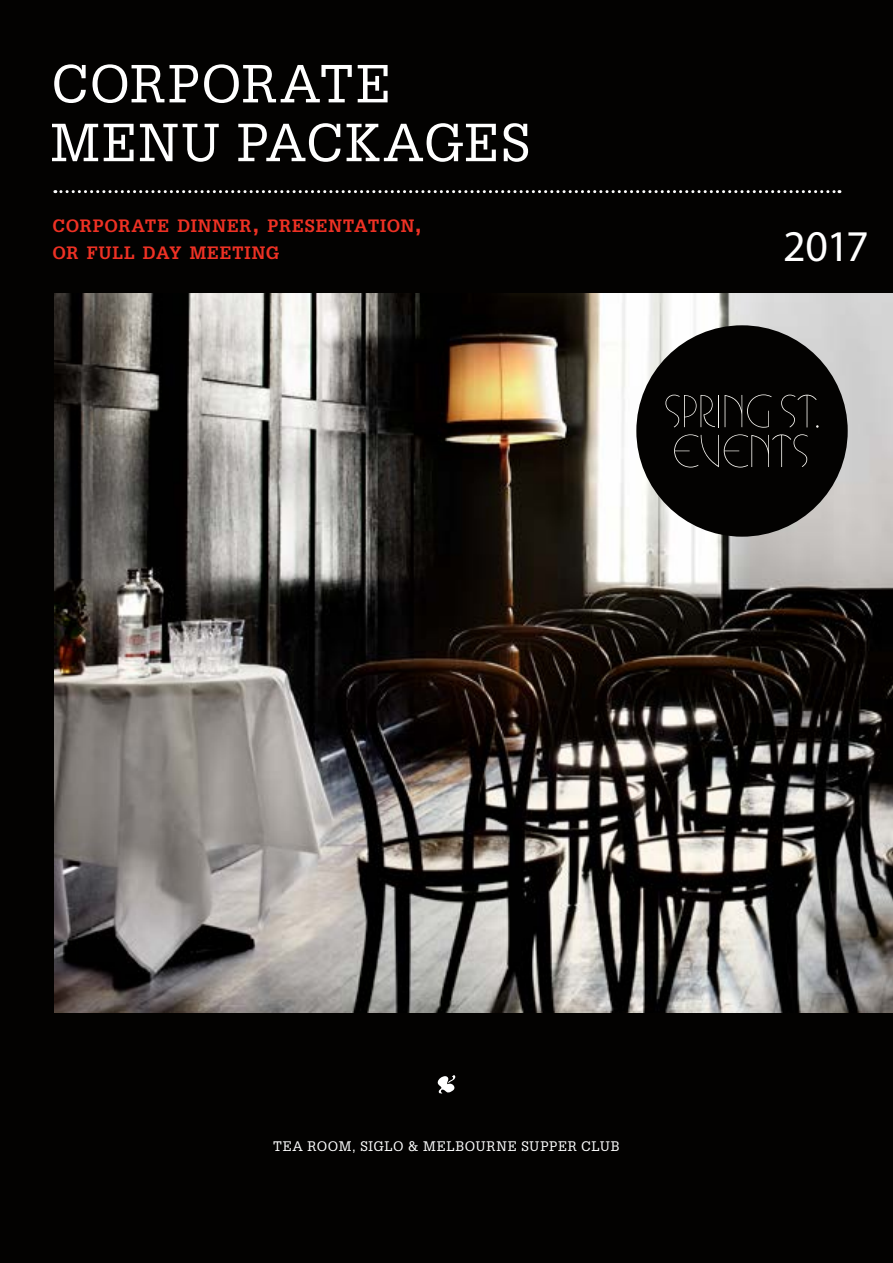
<style>
.page{position:relative;width:893px;height:1263px;background:#030201}
.page>*{position:absolute;margin:0;border:0;box-sizing:border-box;transform-origin:0 0}
.t1{font:52.2px/58.8px "Glypha";letter-spacing:.025em;color:#fff}
.t2{font:43.95px "Myriad Pro";color:#fff}
.t3{font:700 17.55px/26.8px "Glypha";letter-spacing:.05em;color:#ee3124}
.t4{font:13.5px "Glypha";letter-spacing:.05em;color:#fff}
.s1{font-size:25.05px}
</style>
<div class="page">
<svg style="left:438px;top:1075px;width:17px;height:18px"></svg>
<img style="left:54px;top:293px;width:839px;height:719px">
<svg style="left:55px;top:190px;width:785px;height:3px"></svg>
<div style="left:636px;top:325px;width:212px;height:212px;background:#030201;border-radius:50%"></div>
<svg style="left:665px;top:395px;width:50px;height:32px"></svg>
<hr style="left:718px;top:395px;width:1px;height:32px;background:#f7f5f0">
<svg style="left:725px;top:394px;width:47px;height:34px"></svg>
<svg style="left:781px;top:395px;width:38px;height:33px"></svg>
<svg style="left:674px;top:434px;width:134px;height:33px"></svg>
<h1 class="t1" style="left:50px;top:53px;width:481px">CORPORATE<br>MENU PACKAGES</h1>
<p class="t3" style="left:53px;top:212px;width:371px">CORPORATE DINNER<span class="s1">,</span> PRESENTATION<span class="s1">,<br></span>OR FULL DAY MEETING</p>
<h2 class="t2" style="left:783px;top:219px;width:87px">2017</h2>
<p class="t4" style="left:273px;top:1138px;width:348px">TEA ROOM, SIGLO &amp; MELBOURNE SUPPER CLUB</p>
</div>
